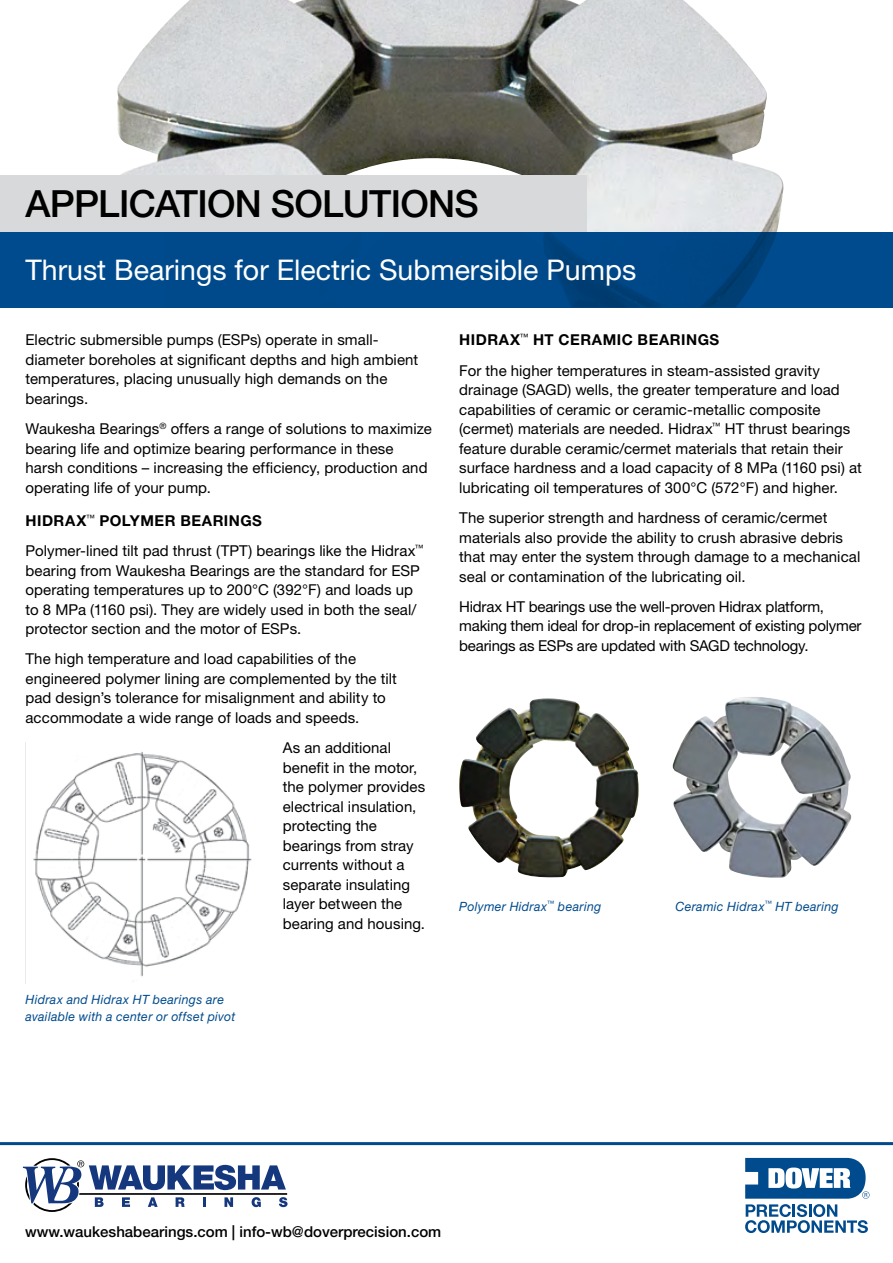
<style>
.page{position:relative;width:893px;height:1263px;background:#fff}
.page>*{position:absolute;margin:0;border:0;box-sizing:border-box;transform-origin:0 0}
.t1{font:500 37.5px "Helvetica Neue LT Std";letter-spacing:-.02em;color:#000}
.t2{font:28.5px "Helvetica Neue LT Std";color:#fff}
.t3{font:15px/19.5px "Helvetica Neue LT Std";letter-spacing:.005em;color:#000}
.t4{font:15px/19.5px "Helvetica Neue LT Std";letter-spacing:-.015em;color:#000}
.t5{font:500 15px "Helvetica Neue LT Std";color:#000}
.t6{font:italic 12.75px/16.5px "Helvetica Neue LT Std";letter-spacing:.025em;color:#004b8d}
.s1{font-weight:700}
</style>
<div class="page">
<img style="left:459px;top:700px;width:180px;height:177px">
<img style="left:672px;top:697px;width:180px;height:181px">
<img style="left:113px;top:0;width:671px;height:232px">
<div style="left:0;top:176px;width:587px;height:56px;background:#d7d9da"></div>
<div style="left:0;top:232px;width:893px;height:75px;background:#004b8d"></div>
<hr style="left:0;top:1142px;width:893px;height:3px;background:#004b8d">
<svg style="left:745px;top:1158px;width:124px;height:75px"></svg>
<svg style="left:23px;top:1158px;width:265px;height:54px"></svg>
<img style="left:33px;top:752px;width:219px;height:225px">
<h1 class="t1" style="left:26px;top:182px;width:455px">APPLICATION SOLUTIONS</h1>
<h2 class="t2" style="left:26px;top:253px;width:612px">Thrust Bearings for Electric Submersible Pumps</h2>
<p class="t3" style="left:26px;top:330px;width:394px">Electric submersible pumps (ESPs) operate in small&shy;diameter boreholes at significant depths and high ambient temperatures, placing unusually high demands on the bearings.</p>
<p class="t3" style="left:26px;top:419px;width:408px">Waukesha Bearings<sup>®</sup> offers a range of solutions to maximize bearing life and optimize bearing performance in these harsh conditions – increasing the efficiency, production and operating life of your pump.</p>
<p class="t3" style="left:26px;top:505px;width:399px;line-height:30.3px"><span class="s1">HIDRAX</span><sup>™</sup> <span class="s1">POLYMER BEARINGS<br></span>Polymer-lined tilt pad thrust (TPT) bearings like the Hidrax<sup>™</sup></p>
<p class="t3" style="left:26px;top:560px;width:396px">bearing from Waukesha Bearings are the standard for ESP operating temperatures up to 200°C (392°F) and loads up to 8 MPa (1160 psi). They are widely used in both the seal/ protector section and the motor of ESPs.</p>
<p class="t3" style="left:26px;top:649px;width:373px">The high temperature and load capabilities of the engineered polymer lining are complemented by the tilt pad design’s tolerance for misalignment and ability to accommodate a wide range of loads and speeds.</p>
<p class="t3" style="left:283px;top:738px;width:144px">As an additional benefit in the motor, the polymer provides electrical insulation, protecting the bearings from stray currents without a separate insulating layer between the bearing and housing.</p>
<p class="t6" style="left:26px;top:991px;width:211px">Hidrax and Hidrax HT bearings are available with a center or offset pivot</p>
<p class="t3" style="left:459px;top:325px;width:362px;line-height:30.3px"><span class="s1">HIDRAX</span><sup>™</sup> <span class="s1">HT CERAMIC BEARINGS<br></span>For the higher temperatures in steam-assisted gravity</p>
<p class="t3" style="left:459px;top:380px;width:404px">drainage (SAGD) wells, the greater temperature and load capabilities of ceramic or ceramic-metallic composite (cermet) materials are needed. Hidrax<sup>™</sup> HT thrust bearings feature durable ceramic/cermet materials that retain their surface hardness and a load capacity of 8 MPa (1160 psi) at lubricating oil temperatures of 300°C (572°F) and higher.</p>
<p class="t3" style="left:459px;top:508px;width:403px">The superior strength and hardness of ceramic/cermet materials also provide the ability to crush abrasive debris that may enter the system through damage to a mechanical seal or contamination of the lubricating oil.</p>
<p class="t4" style="left:459px;top:596px;width:404px">Hidrax HT bearings use the well-proven Hidrax platform, making them ideal for drop-in replacement of existing polymer bearings as ESPs are updated with SAGD technology.</p>
<p class="t6" style="left:459px;top:898px;width:144px">Polymer Hidrax<sup>™</sup> bearing</p>
<p class="t6" style="left:675px;top:898px;width:165px">Ceramic Hidrax<sup>™</sup> HT bearing</p>
<p class="t5" style="left:25px;top:1223px;width:418px">www.waukeshabearings.com | info-wb@doverprecision.com</p>
</div>
